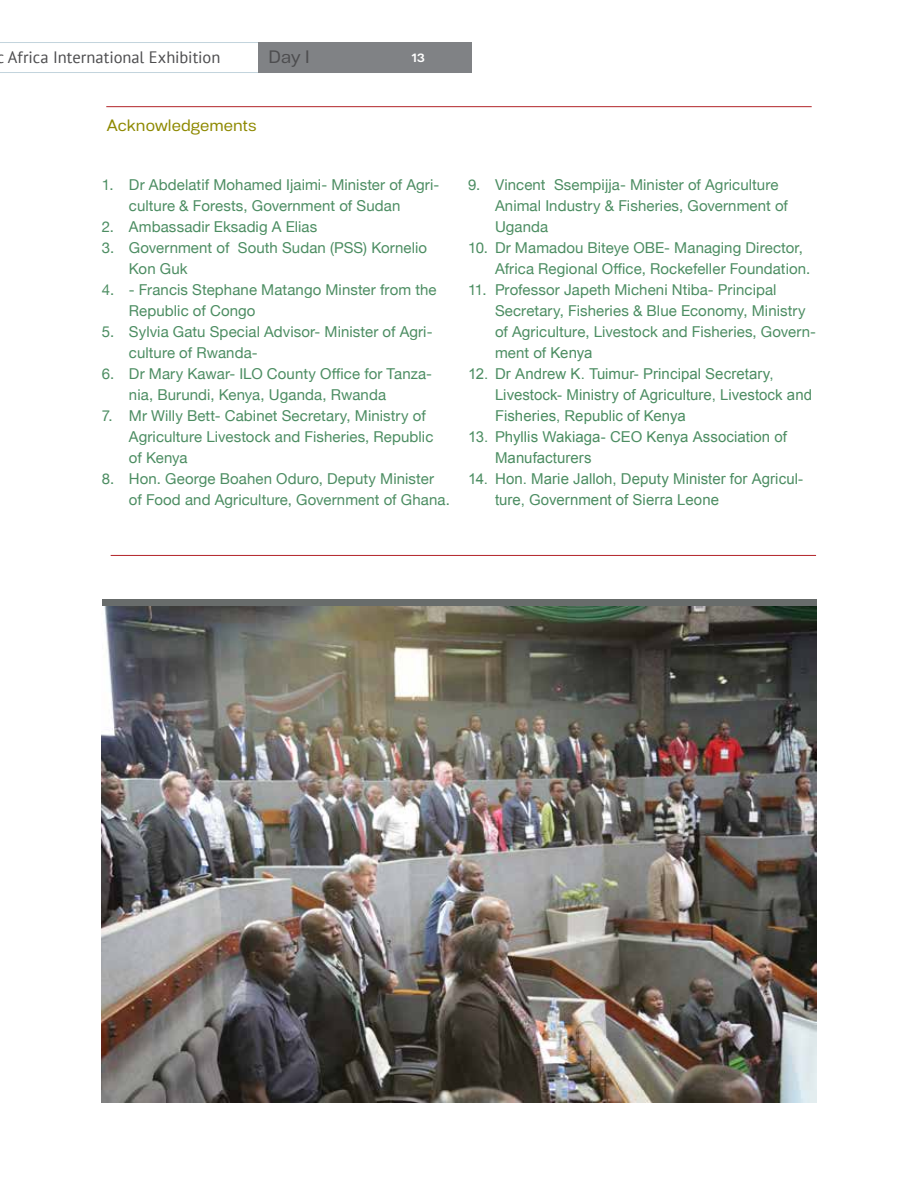
<style>
.page{position:relative;width:918px;height:1188px;background:#fff}
.page>*{position:absolute;margin:0;border:0;box-sizing:border-box;transform-origin:0 0}
.t1{font:18px "Substance";color:#4d4d4f}
.t2{font:16.5px "PT Sans";color:#4d4d4f}
.t3{font:16.5px "Substance";color:#8e8901}
.t4{font:15px/21px "Helvetica Neue";letter-spacing:.005em;color:#4c8d62}
.t5{font:15px/21px "Arial";color:#4c8d62}
.t6{font:700 12px "Substance";color:#fff}
.s1{font-family:"Arial"}
</style>
<div class="page">
<hr style="left:0;top:42px;width:459px;height:1px;background:#c3d4dd">
<hr style="left:0;top:72px;width:459px;height:1px;background:#c3d4dd">
<div style="left:258px;top:43px;width:214px;height:30px;background:#808285"></div>
<hr style="left:111px;top:555px;width:705px;height:1px;background:#b22328">
<hr style="left:106px;top:106px;width:706px;height:1px;background:#b22328">
<img style="left:102px;top:606px;width:714px;height:497px">
<p class="t2" style="left:8px;top:47px;width:214px">Africa International Exhibition</p>
<p class="t1" style="left:269px;top:47px;width:43px">Day I</p>
<p class="t6" style="left:412px;top:51px;width:15px">13</p>
<p class="t3" style="left:107px;top:116px;width:151px">Acknowledgements</p>
<p class="t4" style="left:129px;top:175px;width:312px;text-indent:-27px">1. Dr Abdelatif Mohamed Ijaimi- Minister of Agri&shy;culture &amp; Forests, Government of Sudan</p>
<p class="t4" style="left:102px;top:217px;width:217px">2. Ambassadir Eksadig A Elias</p>
<p class="t4" style="left:129px;top:238px;width:300px;text-indent:-27px">3. Government of South Sudan (PSS) Kornelio<br>Kon Guk</p>
<p class="t4" style="left:129px;top:280px;width:309px;text-indent:-27px">4. - Francis Stephane Matango Minster from the<br>Republic of Congo</p>
<p class="t4" style="left:129px;top:322px;width:305px;text-indent:-27px">5. Sylvia Gatu Special Advisor- Minister of Agri&shy;culture of Rwanda-</p>
<p class="t4" style="left:129px;top:364px;width:305px;text-indent:-27px">6. Dr Mary Kawar- ILO County Office for Tanza&shy;nia, Burundi, Kenya, Uganda, Rwanda</p>
<p class="t4" style="left:129px;top:406px;width:306px;text-indent:-27px">7. Mr Willy Bett- Cabinet Secretary, Ministry of<br>Agriculture Livestock and Fisheries, Republic of Kenya</p>
<p class="t4" style="left:129px;top:469px;width:323px;text-indent:-27px">8. Hon. George Boahen Oduro, Deputy Minister of Food and Agriculture, Government of Ghana.</p>
<p class="t4" style="left:495px;top:175px;width:295px;text-indent:-27px">9. Vincent Ssempijja- Minister of Agriculture<br>Animal Industry &amp; Fisheries, Government of<br>Uganda</p>
<p class="t4" style="left:495px;top:238px;width:317px;text-indent:-27px">10. Dr Mamadou Biteye OBE- Managing Director,<br>Africa Regional Office, Rockefeller Foundation.</p>
<p class="t4" style="left:495px;top:280px;width:323px;text-indent:-27px">11. Professor Japeth Micheni Ntiba- Principal Secretary, Fisheries &amp; Blue Economy, Ministry of Agriculture, Livestock and Fisheries, Govern&shy;ment of <span class="s1">Kenya</span></p>
<p class="t5" style="left:495px;top:364px;width:319px;text-indent:-27px">12. Dr Andrew K. Tuimur- Principal Secretary,<br>Livestock- Ministry of Agriculture, Livestock and<br>Fisheries, Republic of Kenya</p>
<p class="t5" style="left:495px;top:427px;width:293px;text-indent:-27px">13. Phyllis Wakiaga- CEO Kenya Association of<br>Manufacturers</p>
<p class="t5" style="left:495px;top:469px;width:310px;text-indent:-27px">14. Hon. Marie Jalloh, Deputy Minister for Agricul&shy;ture, Government of Sierra Leone</p>
</div>
